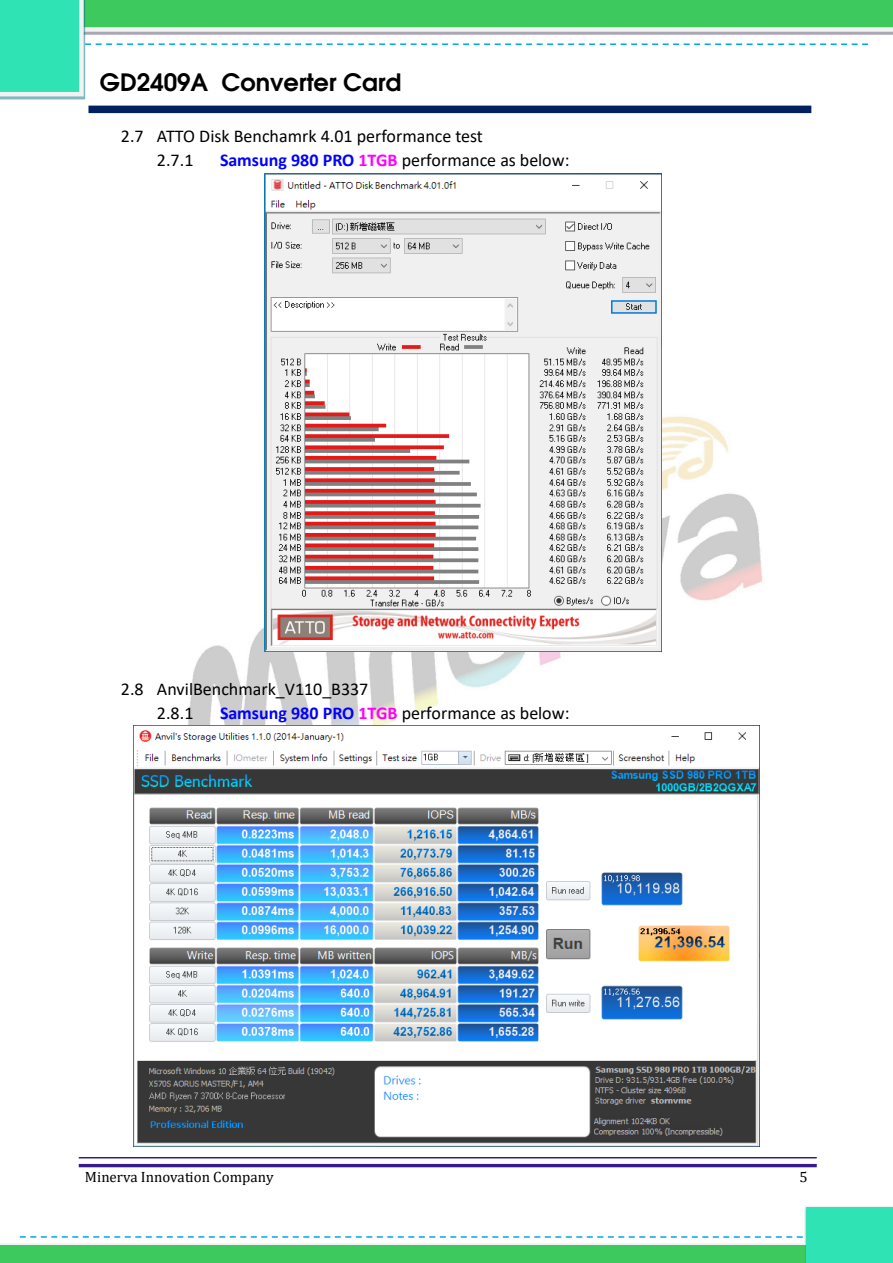
<style>
.page{position:relative;width:893px;height:1263px;background:#fff}
.page>*{position:absolute;margin:0;border:0;box-sizing:border-box;transform-origin:0 0}
.t1{font:600 24px "Avant Garde";color:#000}
.t2{font:18px/24px "Calibri";color:#000}
.t3{font:15px "Cambria";color:#000}
.s1{font-weight:700;color:#00f}
.s2{font-weight:700;color:#f0f}
</style>
<div class="page">
<svg style="left:0;top:0;width:893px;height:99px"></svg>
<img style="left:133px;top:173px;width:630px;height:892px">
<svg style="left:0;top:1206px;width:893px;height:57px"></svg>
<hr style="left:79px;top:1164px;width:738px;height:3px;background:#351c86">
<hr style="left:79px;top:1157px;width:738px;height:1px;background:#351c86">
<div style="left:89px;top:106px;width:722px;height:7px;background:#002060"></div>
<img style="left:265px;top:174px;width:396px;height:477px">
<img style="left:134px;top:725px;width:625px;height:422px">
<h1 class="t1" style="left:100px;top:67px;width:303px">GD2409A Converter Card</h1>
<p class="t2" style="left:157px;top:123px;width:327px;text-indent:-36px">2.7 ATTO Disk Benchamrk 4.01 performance test<br>2.7.1</p>
<p class="t2" style="left:220px;top:147px;width:351px"><span class="s1">Samsung 980 PRO</span> <span class="s2">1TGB</span> performance as below:</p>
<p class="t2" style="left:157px;top:676px;width:213px;text-indent:-36px">2.8 AnvilBenchmark_V110_B337<br>2.8.1</p>
<p class="t2" style="left:220px;top:700px;width:351px"><span class="s1">Samsung 980 PRO</span> <span class="s2">1TGB</span> performance as below:</p>
<p class="t3" style="left:85px;top:1168px;width:190px">Minerva Innovation Company</p>
<p class="t3" style="left:800px;top:1168px;width:10px">5</p>
</div>
